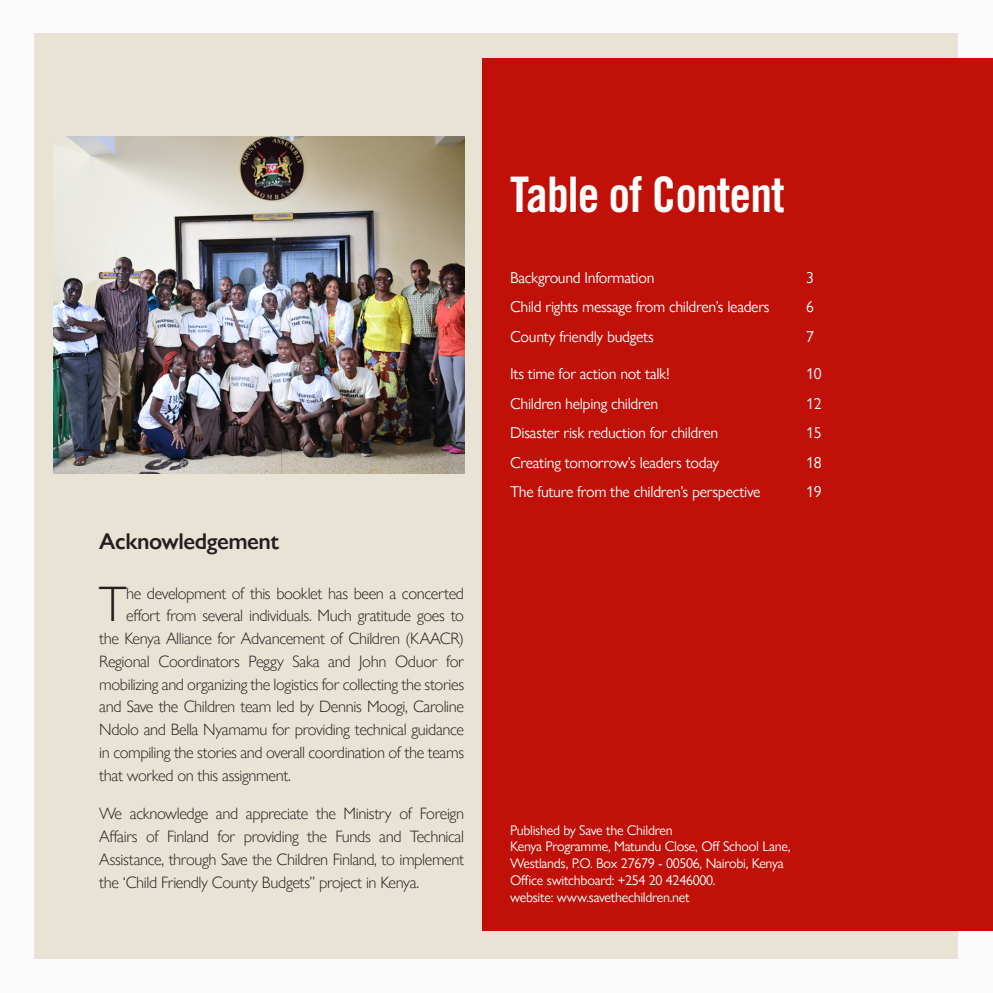
<style>
.page{position:relative;width:993px;height:993px;background:#fff}
.page>*{position:absolute;margin:0;border:0;box-sizing:border-box;transform-origin:0 0}
.t1{font:300 49.88px "Gill Sans Nova";color:#231f20}
.t2{font:49px "Trade Gothic LT Std Bd Cn 20";letter-spacing:-.02em;color:#fff}
.t3{font:600 22.75px "Gill Sans Nova";letter-spacing:-.02em;color:#231f20}
.t4{font:300 16.45px/22.8px "Gill Sans Nova";letter-spacing:-.025em;color:#231f20;text-align:justify}
.t5{font:15.75px "Gill Sans Nova";letter-spacing:-.02em;color:#fff}
.t6{font:14px/16.8px "Gill Sans Nova";letter-spacing:-.02em;color:#fff}
</style>
<div class="page">
<div style="left:0;top:0;width:992px;height:992px;background:#fafafa"></div>
<div style="left:34px;top:33px;width:923px;height:925px;background:#e8e3d4"></div>
<div style="left:482px;top:58px;width:510px;height:872px;background:#c01007"></div>
<img style="left:53px;top:137px;width:411px;height:336px">
<p class="t3" style="left:99px;top:527px;width:181px">Acknowledgement</p>
<p class="t1" style="left:99px;top:573px;width:30px">T</p>
<p class="t4" style="left:126px;top:581px;width:339px">he development of this booklet has been a concerted</p>
<p class="t4" style="left:126px;top:604px;width:339px">effort from several individuals. Much gratitude goes to</p>
<p class="t4" style="left:99px;top:626px;width:366px">the Kenya Alliance for Advancement of Children (KAACR)</p>
<p class="t4" style="left:99px;top:649px;width:366px">Regional Coordinators Peggy Saka and John Oduor for</p>
<p class="t4" style="left:99px;top:672px;width:366px">mobilizing and organizing the logistics for collecting the stories</p>
<p class="t4" style="left:99px;top:695px;width:366px">and Save the Children team led by Dennis Moogi, Caroline</p>
<p class="t4" style="left:99px;top:717px;width:366px">Ndolo and Bella Nyamamu for providing technical guidance</p>
<p class="t4" style="left:99px;top:740px;width:366px">in compiling the stories and overall coordination of the teams</p>
<p class="t4" style="left:99px;top:763px;width:193px">that worked on this assignment.</p>
<p class="t4" style="left:99px;top:801px;width:366px">We acknowledge and appreciate the Ministry of Foreign Affairs of Finland for providing the Funds and Technical Assistance, through Save the Children Finland, to implement the ‘Child Friendly County Budgets” project in Kenya.</p>
<p class="t2" style="left:510px;top:164px;width:276px">Table of Content</p>
<p class="t5" style="left:510px;top:268px;width:146px">Background Information</p>
<p class="t5" style="left:805px;top:268px;width:9px">3</p>
<p class="t5" style="left:510px;top:297px;width:261px">Child rights message from children’s leaders</p>
<p class="t5" style="left:805px;top:297px;width:9px">6</p>
<p class="t5" style="left:510px;top:326px;width:145px">County friendly budgets</p>
<p class="t5" style="left:805px;top:326px;width:9px">7</p>
<p class="t5" style="left:510px;top:364px;width:161px">Its time for action not talk!</p>
<p class="t5" style="left:805px;top:364px;width:17px">10</p>
<p class="t5" style="left:510px;top:394px;width:150px">Children helping children</p>
<p class="t5" style="left:805px;top:394px;width:17px">12</p>
<p class="t5" style="left:510px;top:423px;width:209px">Disaster risk reduction for children</p>
<p class="t5" style="left:805px;top:423px;width:17px">15</p>
<p class="t5" style="left:510px;top:452px;width:210px">Creating tomorrow’s leaders today</p>
<p class="t5" style="left:805px;top:452px;width:17px">18</p>
<p class="t5" style="left:510px;top:482px;width:252px">The future from the children’s perspective</p>
<p class="t5" style="left:805px;top:482px;width:17px">19</p>
<p class="t6" style="left:510px;top:820px;width:164px">Published by Save the Children</p>
<p class="t6" style="left:510px;top:837px;width:282px">Kenya Programme, Matundu Close, Off School Lane,<br>Westlands, P.O. Box 27679 - 00506, Nairobi, Kenya</p>
<p class="t6" style="left:510px;top:871px;width:207px">Office switchboard: +254 20 4246000.</p>
<p class="t6" style="left:510px;top:888px;width:181px">website: www.savethechildren.net</p>
</div>
